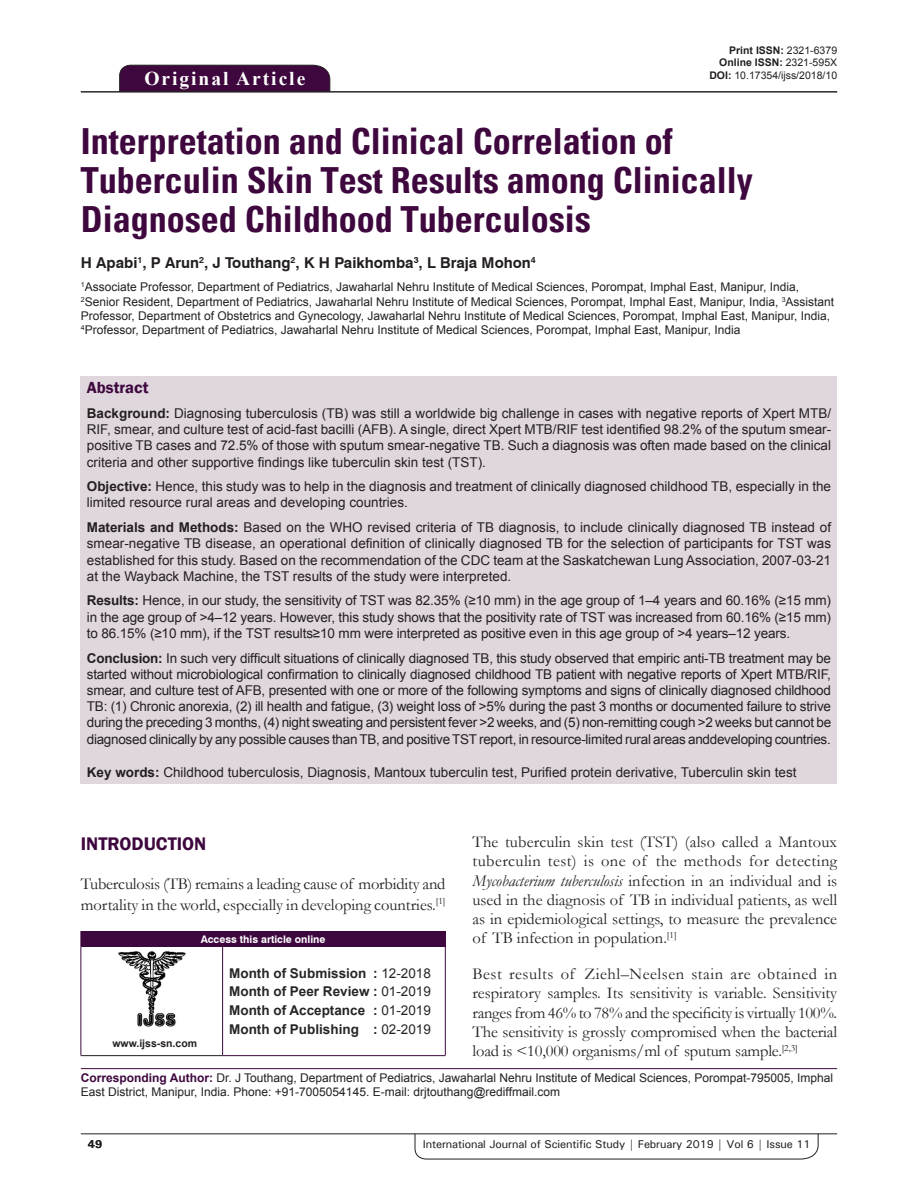
<style>
.page{position:relative;width:918px;height:1188px;background:#fff}
.page>*{position:absolute;margin:0;border:0;box-sizing:border-box;transform-origin:0 0}
.AT{font:700 condensed 36px/39px "Univers";color:#3e083e}
.AH{font:700 19.5px "Times New Roman";letter-spacing:.1em;color:#fff}
.t1{font:600 18.75px "Franklin Gothic";color:#3e083e}
.TX{font:16.5px/19.2px "Garamond";letter-spacing:-.01em;color:#231f20;text-align:justify}
.ABSH{font:600 16.5px "Franklin Gothic";color:#3e083e}
.TX-2{font:16.35px/19px "Garamond";color:#231f20}
.AU{font:700 15px "Swiss 721 BT";color:#231f20}
.ABS{font:13.5px/16.2px "Arial";color:#231f20;text-align:justify}
.KWD{font:13.5px "Arial";color:#231f20}
.HIS{font:700 13.5px/18.8px "Arial";color:#282526;text-align:justify}
.AFF{font:12px/14.4px "Arial";color:#231f20}
.ADD{font:12px/14.4px "Arial";color:#231f20}
.RF{font:500 11.25px "Univers";letter-spacing:-.01em;color:#231f20}
.t2{font:700 11.25px "Univers";color:#231f20}
.DOI{font:700 10.5px "Arial";color:#231f20}
.DOI-2{font:10.5px "Arial";color:#231f20}
.AAO{font:700 10.5px "Swiss 721 BT";color:#fff}
.Web{font:700 10.5px "Arial";color:#231f20}
.s1{font-weight:400}
.s2{font-weight:700}
.s3{font-style:italic}
.s4{font-weight:700;color:#3e083e}
</style>
<div class="page">
<svg style="left:415px;top:1133px;width:404px;height:26px"></svg>
<hr style="left:81px;top:1134px;width:756px;height:1px;background:#231f20">
<div style="left:119px;top:65px;width:211px;height:26px;background:#3e083e"></div>
<hr style="left:81px;top:91px;width:756px;height:1px;background:#231f20">
<div style="left:81px;top:376px;width:756px;height:408px;background:#e0d7de"></div>
<div style="left:81px;top:931px;width:364px;height:15px;background:#3e083e"></div>
<svg style="left:445px;top:931px;width:1px;height:15px"></svg>
<hr style="left:81px;top:946px;width:142px;height:1px;background:#3e083e">
<hr style="left:81px;top:947px;width:1px;height:108px;background:#3e083e">
<hr style="left:81px;top:1055px;width:142px;height:1px;background:#231f20">
<hr style="left:223px;top:946px;width:223px;height:1px;background:#3e083e">
<hr style="left:222px;top:947px;width:1px;height:108px;background:#3e083e">
<hr style="left:445px;top:947px;width:1px;height:108px;background:#3e083e">
<hr style="left:223px;top:1055px;width:223px;height:1px;background:#3e083e">
<img style="left:118px;top:951px;width:68px;height:76px">
<hr style="left:81px;top:1068px;width:756px;height:1px;background:#3e083e">
<p class="AH" style="left:144px;top:64px;width:162px">Original Article</p>
<p class="DOI" style="left:729px;top:42px;width:109px">Print ISSN: <span class="s1">2321-6379</span></p>
<p class="DOI" style="left:719px;top:55px;width:119px">Online ISSN: <span class="s1">2321-595X</span></p>
<p class="DOI-2" style="left:709px;top:68px;width:129px"><span class="s2">DOI:</span> 10.17354/ijss/2018/10</p>
<p class="AT" style="left:81px;top:122px;width:674px">Interpretation and Clinical Correlation of<br>Tuberculin Skin Test Results among Clinically<br>Diagnosed Childhood Tuberculosis</p>
<p class="AU" style="left:81px;top:254px;width:457px">H Apabi<sup>1</sup>, P Arun<sup>2</sup>, J Touthang<sup>2</sup>, K H Paikhomba<sup>3</sup>, L Braja Mohon<sup>4</sup></p>
<p class="AFF" style="left:81px;top:280px;width:755px"><sup>1</sup>Associate Professor, Department of Pediatrics, Jawaharlal Nehru Institute of Medical Sciences, Porompat, Imphal East, Manipur, India, <sup>2</sup>Senior Resident, Department of Pediatrics, Jawaharlal Nehru Institute of Medical Sciences, Porompat, Imphal East, Manipur, India, <sup>3</sup>Assistant Professor, Department of Obstetrics and Gynecology, Jawaharlal Nehru Institute of Medical Sciences, Porompat, Imphal East, Manipur, India, <sup>4</sup>Professor, Department of Pediatrics, Jawaharlal Nehru Institute of Medical Sciences, Porompat, Imphal East, Manipur, India</p>
<p class="ABSH" style="left:87px;top:378px;width:63px">Abstract</p>
<p class="ABS" style="left:87px;top:405px;width:746px"><span class="s2">Background:</span> Diagnosing tuberculosis (TB) was still a worldwide big challenge in cases with negative reports of Xpert MTB/ RIF, smear, and culture test of acid-fast bacilli (AFB). A single, direct Xpert MTB/RIF test identified 98.2% of the sputum smear&shy;positive TB cases and 72.5% of those with sputum smear-negative TB. Such a diagnosis was often made based on the clinical criteria and other supportive findings like tuberculin skin test (TST).</p>
<p class="ABS" style="left:87px;top:478px;width:746px"><span class="s2">Objective:</span> Hence, this study was to help in the diagnosis and treatment of clinically diagnosed childhood TB, especially in the limited resource rural areas and developing countries.</p>
<p class="ABS" style="left:87px;top:519px;width:746px"><span class="s2">Materials and Methods:</span> Based on the WHO revised criteria of TB diagnosis, to include clinically diagnosed TB instead of smear-negative TB disease, an operational definition of clinically diagnosed TB for the selection of participants for TST was established for this study. Based on the recommendation of the CDC team at the Saskatchewan Lung Association, 2007-03-21 at the Wayback Machine, the TST results of the study were interpreted.</p>
<p class="ABS" style="left:87px;top:593px;width:746px"><span class="s2">Results:</span> Hence, in our study, the sensitivity of TST was 82.35% (≥10 mm) in the age group of 1–4 years and 60.16% (≥15 mm) in the age group of &gt;4–12 years. However, this study shows that the positivity rate of TST was increased from 60.16% (≥15 mm) to 86.15% (≥10 mm), if the TST results≥10 mm were interpreted as positive even in this age group of &gt;4 years–12 years.</p>
<p class="ABS" style="left:87px;top:650px;width:746px"><span class="s2">Conclusion:</span> In such very difficult situations of clinically diagnosed TB, this study observed that empiric anti-TB treatment may be started without microbiological confirmation to clinically diagnosed childhood TB patient with negative reports of Xpert MTB/RIF, smear, and culture test of AFB, presented with one or more of the following symptoms and signs of clinically diagnosed childhood TB: (1) Chronic anorexia, (2) ill health and fatigue, (3) weight loss of &gt;5% during the past 3 months or documented failure to strive during the preceding 3 months, (4) night sweating and persistent fever &gt;2 weeks, and (5) non-remitting cough &gt;2 weeks but cannot be diagnosed clinically by any possible causes than TB, and positive TST report, in resource-limited rural areas anddeveloping countries.</p>
<p class="KWD" style="left:87px;top:763px;width:711px"><span class="s2">Key words:</span> Childhood tuberculosis, Diagnosis, Mantoux tuberculin test, Purified protein derivative, Tuberculin skin test</p>
<p class="TX" style="left:473px;top:832px;width:366px">The tuberculin skin test (TST) (also called a Mantoux tuberculin test) is one of the methods for detecting <span class="s3">Mycobacterium tuberculosis</span> infection in an individual and is used in the diagnosis of TB in individual patients, as well as in epidemiological settings, to measure the prevalence of TB infection in population.<sup>[1]</sup></p>
<p class="TX-2" style="left:473px;top:964px;width:366px">Best results of Ziehl–Neelsen stain are obtained in respiratory samples. Its sensitivity is variable. Sensitivity</p>
<p class="TX" style="left:473px;top:1002px;width:366px">ranges from 46% to 78% and the specificity is virtually 100%.<br>The sensitivity is grossly compromised when the bacterial load is &lt;10,000 organisms/ml of sputum sample.<sup>[2,3]</sup></p>
<h1 class="t1" style="left:81px;top:832px;width:127px">INTRODUCTION</h1>
<p class="TX" style="left:81px;top:872px;width:366px;line-height:21.5px">Tuberculosis (TB) remains a leading cause of morbidity and mortality in the world, especially in developing countries.<sup>[1]</sup></p>
<p class="AAO" style="left:201px;top:933px;width:126px">Access this article online</p>
<p class="HIS" style="left:229px;top:964px;width:203px">Month of Submission : <span class="s1">12-2018<br></span>Month of Peer Review : <span class="s1">01-2019<br></span>Month of Acceptance : <span class="s1">01-2019<br></span>Month of Publishing : <span class="s1">02-2019</span></p>
<p class="ADD" style="left:81px;top:1070px;width:754px"><span class="s4">Corresponding Author:</span> Dr. J Touthang, Department of Pediatrics, Jawaharlal Nehru Institute of Medical Sciences, Porompat-795005, Imphal<br>East District, Manipur, India. Phone: +91-7005054145. E-mail: drjtouthang@rediffmail.com</p>
<p class="Web" style="left:112px;top:1036px;width:86px">www.ijss-sn.com</p>
<p class="t2" style="left:88px;top:1137px;width:16px">49</p>
<p class="RF" style="left:423px;top:1137px;width:389px">International Journal of Scientific Study | February 2019 | Vol 6 | Issue 11</p>
</div>
